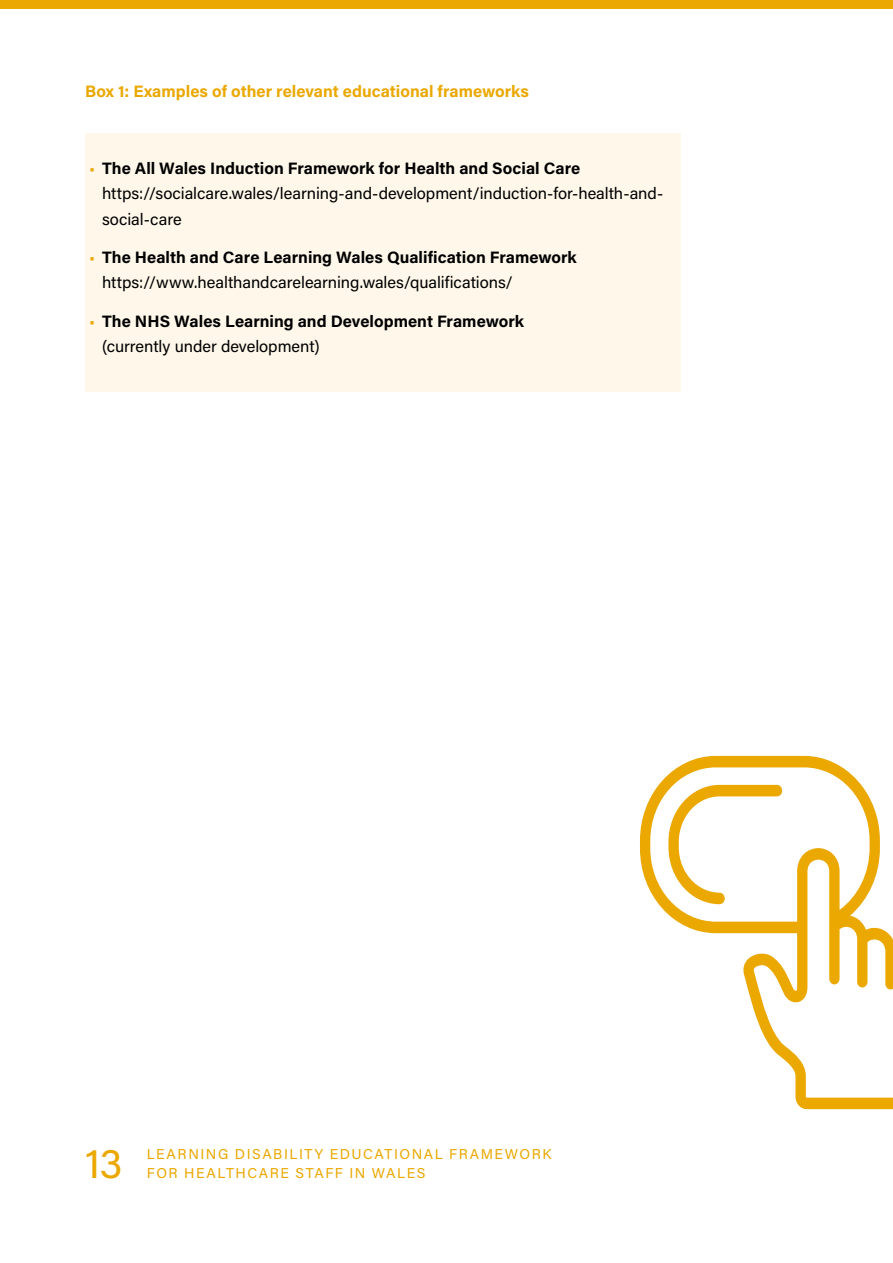
<style>
.page{position:relative;width:893px;height:1263px;background:#fff}
.page>*{position:absolute;margin:0;border:0;box-sizing:border-box;transform-origin:0 0}
.t1{font:42px "Acumin Pro";color:#eaa800}
.t2{font:16.5px/25.5px "Acumin Pro";color:#000}
.t3{font:700 16.5px/25.5px "Acumin Pro";color:#000}
.t4{font:700 16.5px "Acumin Pro";color:#eaa800}
.t5{font:14.25px "Acumin Pro";letter-spacing:.11em;color:#eaa800}
.s1{color:#eaa800}
.s2{font-weight:700}
.s3{font-weight:400;color:#eaa800}
.s4{font-weight:400}
</style>
<div class="page">
<div style="left:85px;top:133px;width:595px;height:258px;background:#fef7ea"></div>
<div style="left:0;top:0;width:893px;height:9px;background:#eaa800"></div>
<svg style="left:640px;top:756px;width:253px;height:353px"></svg>
<svg style="left:668px;top:785px;width:114px;height:119px"></svg>
<p class="t4" style="left:85px;top:80px;width:445px">Box 1: Examples of other relevant educational frameworks</p>
<p class="t2" style="left:102px;top:154px;width:563px;text-indent:-13px"><span class="s1">•</span> <span class="s2">The All Wales Induction Framework for Health and Social Care </span>https://socialcare.wales/learning-and-development/induction-for-health-and&shy;social-care</p>
<p class="t2" style="left:102px;top:244px;width:476px;text-indent:-13px"><span class="s1">•</span> <span class="s2">The Health and Care Learning Wales Qualification Framework </span>https://www.healthandcarelearning.wales/qualifications/</p>
<p class="t3" style="left:102px;top:307px;width:423px;text-indent:-13px"><span class="s3">•</span> The NHS Wales Learning and Development Framework <span class="s4">(currently under development)</span></p>
<h1 class="t1" style="left:85px;top:1134px;width:39px">13</h1>
<p class="t5" style="left:147px;top:1144px;width:406px">LEARNING DISABILITY EDUCATIONAL FRAMEWORK</p>
<p class="t5" style="left:147px;top:1163px;width:280px">FOR HEALTHCARE STAFF IN WALES</p>
</div>
